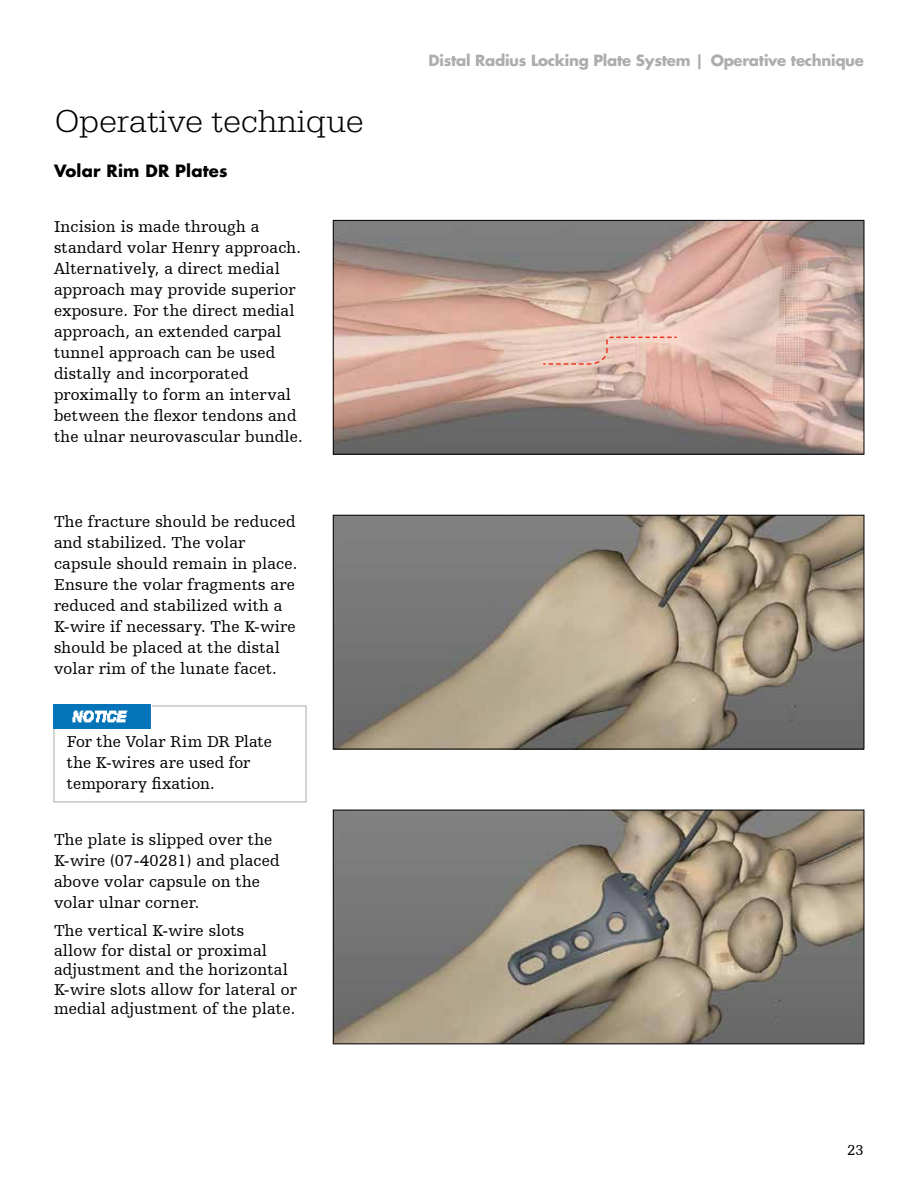
<style>
.page{position:relative;width:918px;height:1188px;background:#fff}
.page>*{position:absolute;margin:0;border:0;box-sizing:border-box;transform-origin:0 0}
.t1{font:300 33px "URW Egyptienne TOT";letter-spacing:.01em;color:#000}
.t2{font:16.5px/21px "Humanist Slabserif 712 BT";letter-spacing:.01em;color:#000}
.t3{font:700 16.5px "Futura For Stryker";letter-spacing:.01em;color:#000}
.t4{font:700 15px "Futura For Stryker";letter-spacing:-.02em;color:#abaead}
.t5{font:15px "Humanist Slabserif 712 BT";color:#000}
</style>
<div class="page">
<img style="left:335px;top:222px;width:527px;height:230px">
<div style="left:333px;top:220px;width:531px;height:234px;border:1px solid #000"></div>
<img style="left:335px;top:517px;width:527px;height:230px">
<div style="left:333px;top:515px;width:531px;height:234px;border:1px solid #000"></div>
<svg style="left:542px;top:336px;width:136px;height:29px;background:#e9c3b6"></svg>
<img style="left:335px;top:812px;width:527px;height:230px">
<div style="left:333px;top:810px;width:531px;height:234px;border:1px solid #000"></div>
<div style="left:54px;top:706px;width:252px;height:96px;border:1px solid #a7a9ac"></div>
<img style="left:54px;top:705px;width:97px;height:24px">
<h1 class="t1" style="left:55px;top:101px;width:310px">Operative technique</h1>
<p class="t3" style="left:54px;top:160px;width:175px">Volar Rim DR Plates</p>
<p class="t2" style="left:54px;top:216px;width:250px">Incision is made through a standard volar Henry approach.<br>Alternatively, a direct medial approach may provide superior exposure. For the direct medial approach, an extended carpal tunnel approach can be used distally and incorporated proximally to form an interval between the flexor tendons and the ulnar neurovascular bundle.</p>
<p class="t2" style="left:54px;top:511px;width:245px">The fracture should be reduced and stabilized. The volar capsule should remain in place.<br>Ensure the volar fragments are reduced and stabilized with a<br>K-wire if necessary. The K-wire should be placed at the distal volar rim of the lunate facet.</p>
<p class="t2" style="left:67px;top:731px;width:207px">For the Volar Rim DR Plate the K-wires are used for temporary fixation.</p>
<p class="t2" style="left:54px;top:829px;width:227px">The plate is slipped over the<br>K-wire (07-40281) and placed above volar capsule on the volar ulnar corner.</p>
<p class="t2" style="left:54px;top:921px;width:244px;line-height:19.5px">The vertical K-wire slots<br>allow for distal or proximal adjustment and the horizontal<br>K-wire slots allow for lateral or medial adjustment of the plate.</p>
<p class="t4" style="left:429px;top:51px;width:437px">Distal Radius Locking Plate System | Operative technique</p>
<p class="t5" style="left:847px;top:1141px;width:18px">23</p>
</div>
